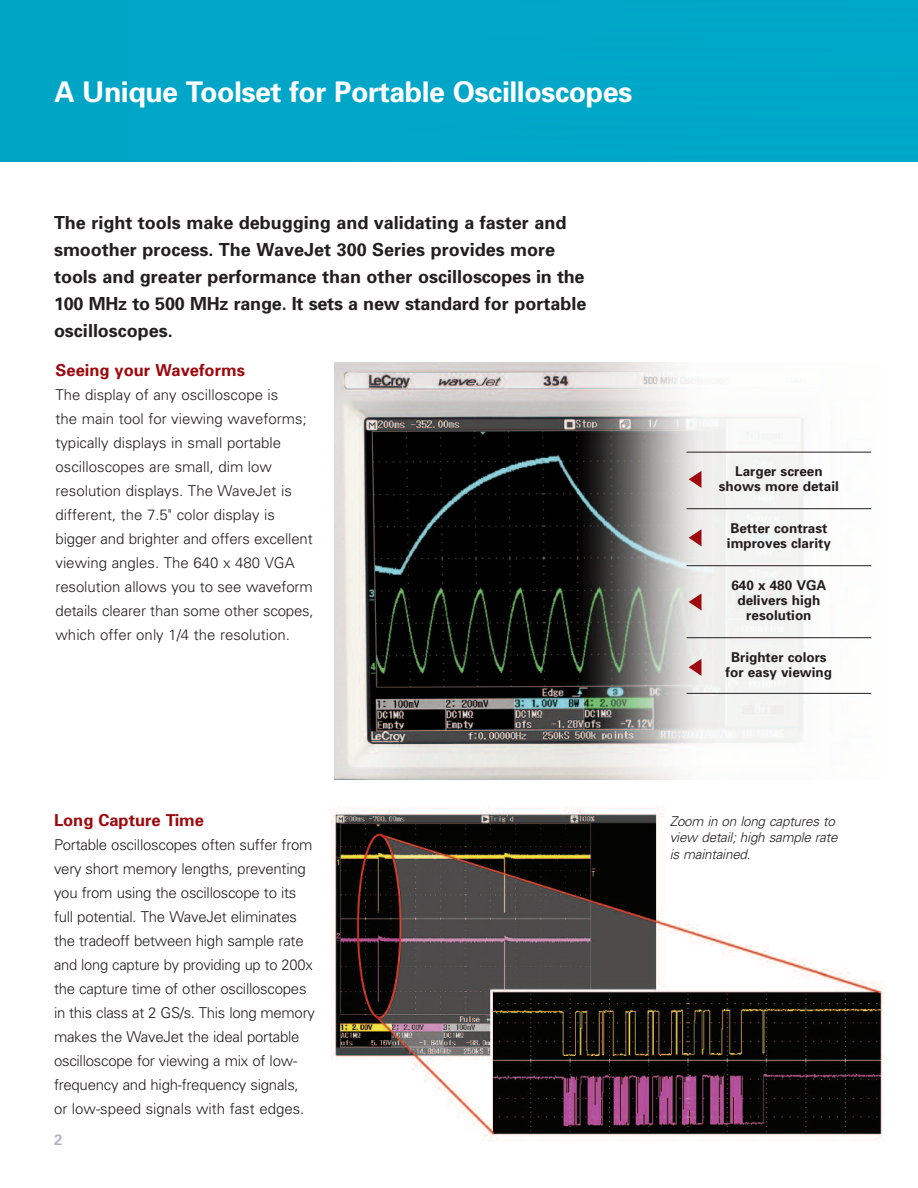
<style>
.page{position:relative;width:918px;height:1188px;background:#fff}
.page>*{position:absolute;margin:0;border:0;box-sizing:border-box;transform-origin:0 0}
.t1{font:700 28.5px "Univers";letter-spacing:-.015em;color:#fff}
.t2{font:700 18px/27px "Univers";color:#231f20}
.t3{font:700 16.5px "Univers";color:#9d090e}
.t4{font:300 15px/24px "Univers";letter-spacing:-.015em;color:#231f20}
.t5{font:700 15px "Univers";color:#b0b5c7}
.t6{font:700 13.5px/15px "Univers";color:#231f20;text-align:center}
.t7{font:italic 300 13.5px/16.5px "Univers";letter-spacing:-.015em;color:#231f20}
</style>
<div class="page">
<img style="left:331px;top:807px;width:553px;height:334px">
<img style="left:335px;top:362px;width:537px;height:417px">
<hr style="left:687px;top:452px;width:184px;height:1px;background:#231f20">
<hr style="left:687px;top:508px;width:184px;height:1px;background:#231f20">
<hr style="left:687px;top:565px;width:184px;height:1px;background:#231f20">
<hr style="left:687px;top:637px;width:184px;height:1px;background:#231f20">
<hr style="left:687px;top:693px;width:184px;height:1px;background:#231f20">
<svg style="left:689px;top:471px;width:12px;height:17px"></svg>
<svg style="left:689px;top:529px;width:12px;height:17px"></svg>
<svg style="left:689px;top:593px;width:12px;height:18px"></svg>
<svg style="left:689px;top:659px;width:12px;height:17px"></svg>
<div style="left:0;top:0;width:918px;height:162px;background:#00a5c6"></div>
<h1 class="t1" style="left:54px;top:81px;width:580px">A Unique Toolset for Portable Oscilloscopes</h1>
<p class="t2" style="left:54px;top:211px;width:534px">The right tools make debugging and validating a faster and smoother process. The WaveJet 300 Series provides more tools and greater performance than other oscilloscopes in the 100 MHz to 500 MHz range. It sets a new standard for portable oscilloscopes.</p>
<p class="t3" style="left:56px;top:364px;width:191px">Seeing your Waveforms</p>
<p class="t4" style="left:56px;top:384px;width:260px">The display of any oscilloscope is<br>the main tool for viewing waveforms; typically displays in small portable oscilloscopes are small, dim low resolution displays. The WaveJet is different, the 7.5" color display is bigger and brighter and offers excellent viewing angles. The 640 x 480 VGA resolution allows you to see waveform details clearer than some other scopes, which offer only 1/4 the resolution.</p>
<p class="t6" style="left:719px;top:465px;width:122px">Larger screen shows more detail</p>
<p class="t6" style="left:727px;top:522px;width:105px;text-align:left">Better contrast improves clarity</p>
<p class="t6" style="left:731px;top:579px;width:96px">640 x 480 VGA delivers high resolution</p>
<p class="t6" style="left:726px;top:651px;width:108px">Brighter colors for easy viewing</p>
<p class="t3" style="left:54px;top:814px;width:152px">Long Capture Time</p>
<p class="t4" style="left:54px;top:834px;width:262px">Portable oscilloscopes often suffer from very short memory lengths, preventing you from using the oscilloscope to its full potential. The WaveJet eliminates the tradeoff between high sample rate and long capture by providing up to 200x the capture time of other oscilloscopes in this class at 2 GS/s. This long memory makes the WaveJet the ideal portable oscilloscope for viewing a mix of low&shy;frequency and high-frequency signals, or low-speed signals with fast edges.</p>
<p class="t5" style="left:54px;top:1134px;width:10px">2</p>
<p class="t7" style="left:670px;top:814px;width:169px">Zoom in on long captures to view detail; high sample rate is maintained.</p>
</div>
